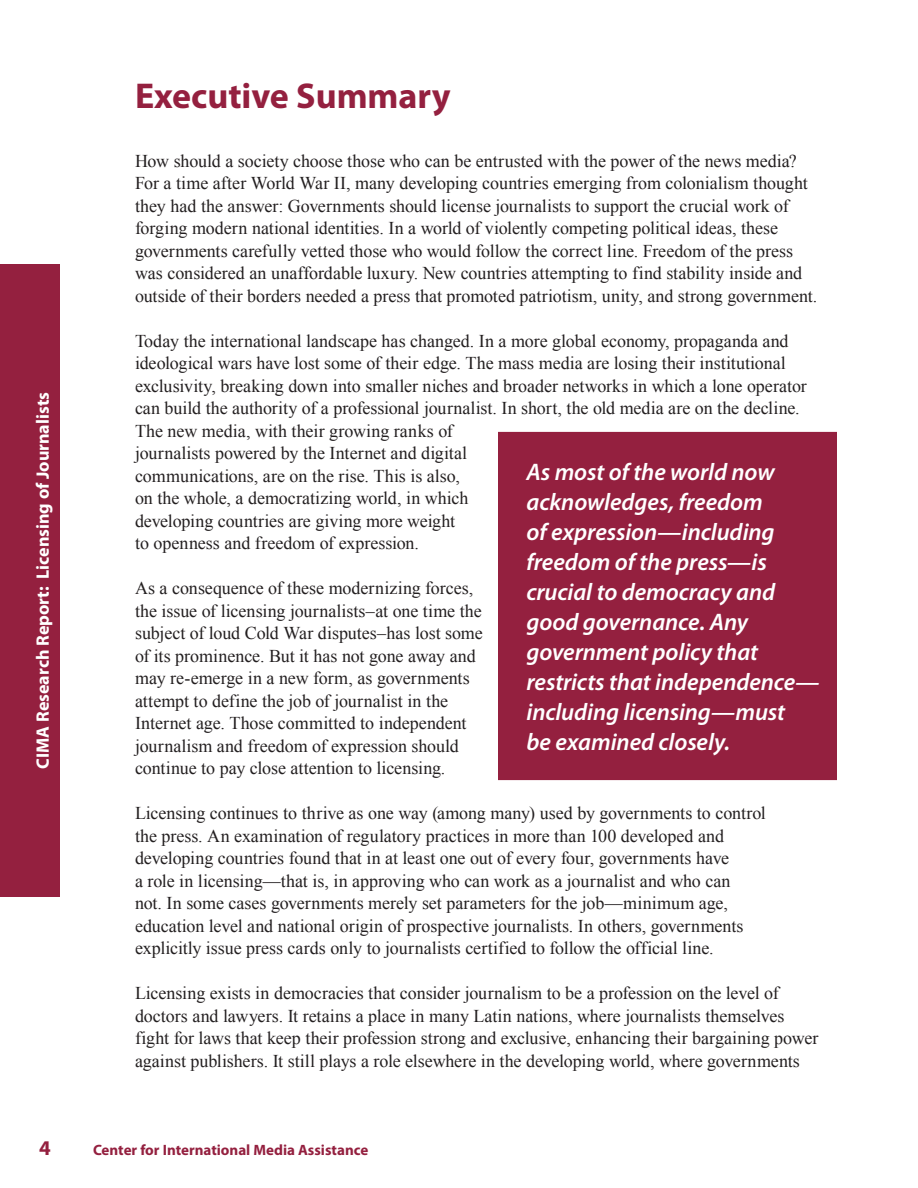
<style>
.page{position:relative;width:918px;height:1188px;background:#fff}
.page>*{position:absolute;margin:0;border:0;box-sizing:border-box;transform-origin:0 0}
.t1{font:700 36px "Myriad Pro";color:#94203f}
.t2{font:italic 600 24px/30px "Myriad Pro";letter-spacing:-.005em;color:#fff}
.t3{font:700 21px "Myriad Pro";color:#94203f}
.t4{font:18px/22.5px "Times New Roman";letter-spacing:-.005em;color:#231f20}
.t5{font:700 18px "Myriad Pro";color:#fff}
.t6{font:700 15px "Myriad Pro";color:#94203f}
</style>
<div class="page">
<div style="left:0;top:264px;width:60px;height:632px;background:#94203f"></div>
<div style="left:499px;top:433px;width:337px;height:346px;background:#94203f"></div>
<div style="left:498px;top:432px;width:339px;height:348px;border:2px solid #94203f"></div>
<p class="t5" style="left:31px;top:769px;width:378px;rotate:-90deg">CIMA Research Report: Licensing of Journalists</p>
<h1 class="t1" style="left:135px;top:72px;width:317px">Executive Summary</h1>
<p class="t4" style="left:135px;top:149px;width:684px">How should a society choose those who can be entrusted with the power of the news media?<br>For a time after World War II, many developing countries emerging from colonialism thought they had the answer: Governments should license journalists to support the crucial work of forging modern national identities. In a world of violently competing political ideas, these governments carefully vetted those who would follow the correct line. Freedom of the press was considered an unaffordable luxury. New countries attempting to find stability inside and outside of their borders needed a press that promoted patriotism, unity, and strong government.</p>
<p class="t4" style="left:135px;top:329px;width:673px">Today the international landscape has changed. In a more global economy, propaganda and ideological wars have lost some of their edge. The mass media are losing their institutional exclusivity, breaking down into smaller niches and broader networks in which a lone operator can build the authority of a professional journalist. In short, the old media are on the decline.<br>The new media, with their growing ranks of<br>journalists powered by the Internet and digital<br>communications, are on the rise. This is also,<br>on the whole, a democratizing world, in which<br>developing countries are giving more weight<br>to openness and freedom of expression.</p>
<p class="t4" style="left:135px;top:577px;width:349px">As a consequence of these modernizing forces, the issue of licensing journalists–at one time the subject of loud Cold War disputes–has lost some of its prominence. But it has not gone away and may re-emerge in a new form, as governments attempt to define the job of journalist in the Internet age. Those committed to independent journalism and freedom of expression should continue to pay close attention to licensing.</p>
<p class="t4" style="left:135px;top:802px;width:632px">Licensing continues to thrive as one way (among many) used by governments to control the press. An examination of regulatory practices in more than 100 developed and developing countries found that in at least one out of every four, governments have<br>a role in licensing—that is, in approving who can work as a journalist and who can<br>not. In some cases governments merely set parameters for the job—minimum age, education level and national origin of prospective journalists. In others, governments explicitly issue press cards only to journalists certified to follow the official line.</p>
<p class="t4" style="left:135px;top:982px;width:685px">Licensing exists in democracies that consider journalism to be a profession on the level of doctors and lawyers. It retains a place in many Latin nations, where journalists themselves fight for laws that keep their profession strong and exclusive, enhancing their bargaining power against publishers. It still plays a role elsewhere in the developing world, where governments</p>
<p class="t2" style="left:526px;top:456px;width:294px">As most of the world now acknowledges, freedom<br>of expression—including freedom of the press—is crucial to democracy and good governance. Any government policy that restricts that independence— including licensing—must<br>be examined closely.</p>
<p class="t3" style="left:39px;top:1134px;width:13px">4</p>
<p class="t6" style="left:93px;top:1140px;width:277px">Center for International Media Assistance</p>
</div>
